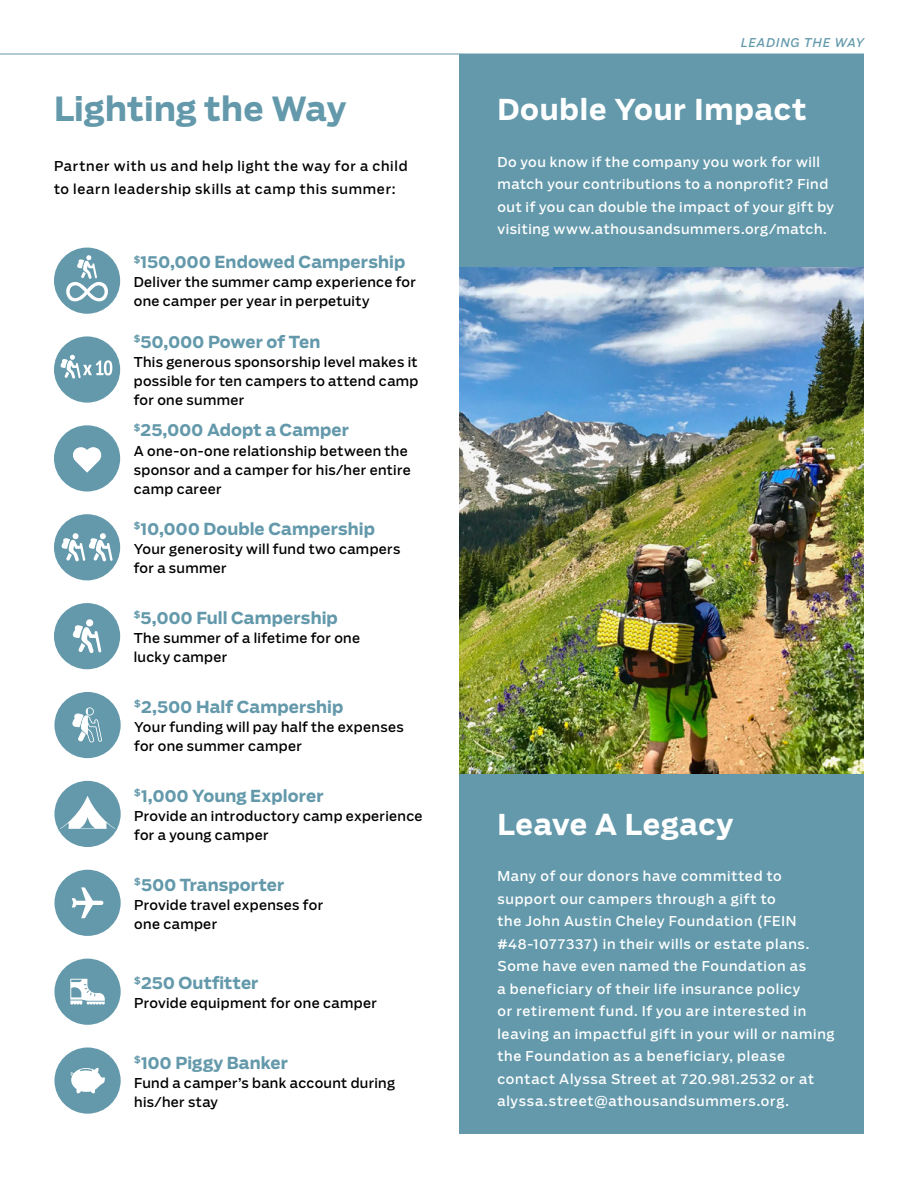
<style>
.page{position:relative;width:918px;height:1188px;background:#fff}
.page>*{position:absolute;margin:0;border:0;box-sizing:border-box;transform-origin:0 0}
.t1{font:700 33px "Salvo Sans";letter-spacing:.005em;color:#6399ab}
.t2{font:700 28.5px "Salvo Sans";letter-spacing:.025em;color:#fff}
.t3{font:700 16.5px "Salvo Sans";letter-spacing:.005em;color:#6399ab}
.t4{font:700 16.5px "Salvo Sans";letter-spacing:-.015em;color:#6399ab}
.t5{font:13.5px/22.5px "Salvo Sans";letter-spacing:.05em;color:#fff}
.t6{font:13.5px/19px "Salvo Sans";letter-spacing:.025em;color:#000}
.t7{font:13.5px/22.5px "Salvo Sans";letter-spacing:.05em;color:#000}
.t8{font:italic 12px "Salvo Sans";letter-spacing:.075em;color:#6399ab}
</style>
<div class="page">
<div style="left:459px;top:54px;width:405px;height:1080px;background:#6399ab"></div>
<div style="left:54px;top:692px;width:67px;height:66px;background:#6399ab;border-radius:50%"></div>
<svg style="left:72px;top:707px;width:30px;height:35px"></svg>
<div style="left:54px;top:870px;width:67px;height:66px;background:#6399ab;border-radius:50%"></div>
<svg style="left:72px;top:887px;width:32px;height:31px"></svg>
<div style="left:54px;top:959px;width:67px;height:66px;background:#6399ab;border-radius:50%"></div>
<svg style="left:70px;top:979px;width:35px;height:26px"></svg>
<div style="left:54px;top:1048px;width:67px;height:66px;background:#6399ab;border-radius:50%"></div>
<svg style="left:70px;top:1067px;width:35px;height:27px"></svg>
<div style="left:54px;top:781px;width:67px;height:66px;background:#6399ab;border-radius:50%"></div>
<svg style="left:60px;top:796px;width:55px;height:33px"></svg>
<div style="left:54px;top:336px;width:66px;height:67px;background:#6399ab;border-radius:50%"></div>
<svg style="left:61px;top:355px;width:51px;height:24px"></svg>
<div style="left:54px;top:248px;width:66px;height:66px;background:#6399ab;border-radius:50%"></div>
<svg style="left:66px;top:255px;width:42px;height:46px"></svg>
<div style="left:54px;top:514px;width:66px;height:66px;background:#6399ab;border-radius:50%"></div>
<svg style="left:62px;top:533px;width:51px;height:29px"></svg>
<div style="left:54px;top:603px;width:66px;height:66px;background:#6399ab;border-radius:50%"></div>
<div style="left:86px;top:619px;width:7px;height:7px;background:#fff;border-radius:50%"></div>
<svg style="left:73px;top:625px;width:28px;height:28px"></svg>
<div style="left:54px;top:425px;width:66px;height:67px;background:#6399ab;border-radius:50%"></div>
<svg style="left:73px;top:447px;width:29px;height:26px"></svg>
<img style="left:459px;top:267px;width:405px;height:507px">
<hr style="left:0;top:54px;width:864px;height:1px;background:#6399ab">
<h1 class="t1" style="left:54px;top:85px;width:294px">Lighting the Way</h1>
<p class="t7" style="left:54px;top:155px;width:355px">Partner with us and help light the way for a child to learn leadership skills at camp this summer:</p>
<p class="t3" style="left:134px;top:250px;width:273px"><sup>$</sup>150,000 Endowed Campership</p>
<p class="t6" style="left:134px;top:273px;width:284px">Deliver the summer camp experience for one camper per year in perpetuity</p>
<p class="t4" style="left:134px;top:330px;width:188px"><sup>$</sup>50,000 Power of Ten</p>
<p class="t6" style="left:134px;top:352px;width:286px;text-align:justify">This generous sponsorship level makes it possible for ten campers to attend camp for one summer</p>
<p class="t3" style="left:134px;top:419px;width:217px"><sup>$</sup>25,000 Adopt a Camper</p>
<p class="t6" style="left:134px;top:441px;width:279px">A one-on-one relationship between the sponsor and a camper for his/her entire camp career</p>
<p class="t3" style="left:134px;top:517px;width:243px"><sup>$</sup>10,000 Double Campership</p>
<p class="t6" style="left:134px;top:539px;width:268px">Your generosity will fund two campers for a summer</p>
<p class="t3" style="left:134px;top:606px;width:206px"><sup>$</sup>5,000 Full Campership</p>
<p class="t6" style="left:134px;top:628px;width:228px">The summer of a lifetime for one lucky camper</p>
<p class="t3" style="left:134px;top:695px;width:211px"><sup>$</sup>2,500 Half Campership</p>
<p class="t6" style="left:134px;top:717px;width:271px">Your funding will pay half the expenses for one summer camper</p>
<p class="t3" style="left:134px;top:784px;width:191px"><sup>$</sup>1,000 Young Explorer</p>
<p class="t6" style="left:134px;top:806px;width:290px">Provide an introductory camp experience for a young camper</p>
<p class="t3" style="left:134px;top:873px;width:152px"><sup>$</sup>500 Transporter</p>
<p class="t6" style="left:134px;top:895px;width:191px">Provide travel expenses for one camper</p>
<p class="t3" style="left:134px;top:971px;width:126px"><sup>$</sup>250 Outfitter</p>
<p class="t6" style="left:134px;top:994px;width:244px">Provide equipment for one camper</p>
<p class="t3" style="left:134px;top:1051px;width:156px"><sup>$</sup>100 Piggy Banker</p>
<p class="t6" style="left:134px;top:1073px;width:262px">Fund a camper’s bank account during his/her stay</p>
<p class="t8" style="left:741px;top:34px;width:125px">LEADING THE WAY</p>
<h2 class="t2" style="left:497px;top:90px;width:311px">Double Your Impact</h2>
<p class="t5" style="left:497px;top:150px;width:338px">Do you know if the company you work for will match your contributions to a nonprofit? Find out if you can double the impact of your gift by visiting www.athousandsummers.org/match.</p>
<h2 class="t2" style="left:497px;top:804px;width:238px">Leave A Legacy</h2>
<p class="t5" style="left:497px;top:865px;width:339px">Many of our donors have committed to support our campers through a gift to<br>the John Austin Cheley Foundation (FEIN #48-1077337) in their wills or estate plans.<br>Some have even named the Foundation as<br>a beneficiary of their life insurance policy<br>or retirement fund. If you are interested in leaving an impactful gift in your will or naming the Foundation as a beneficiary, please contact Alyssa Street at 720.981.2532 or at alyssa.street@athousandsummers.org.</p>
</div>
